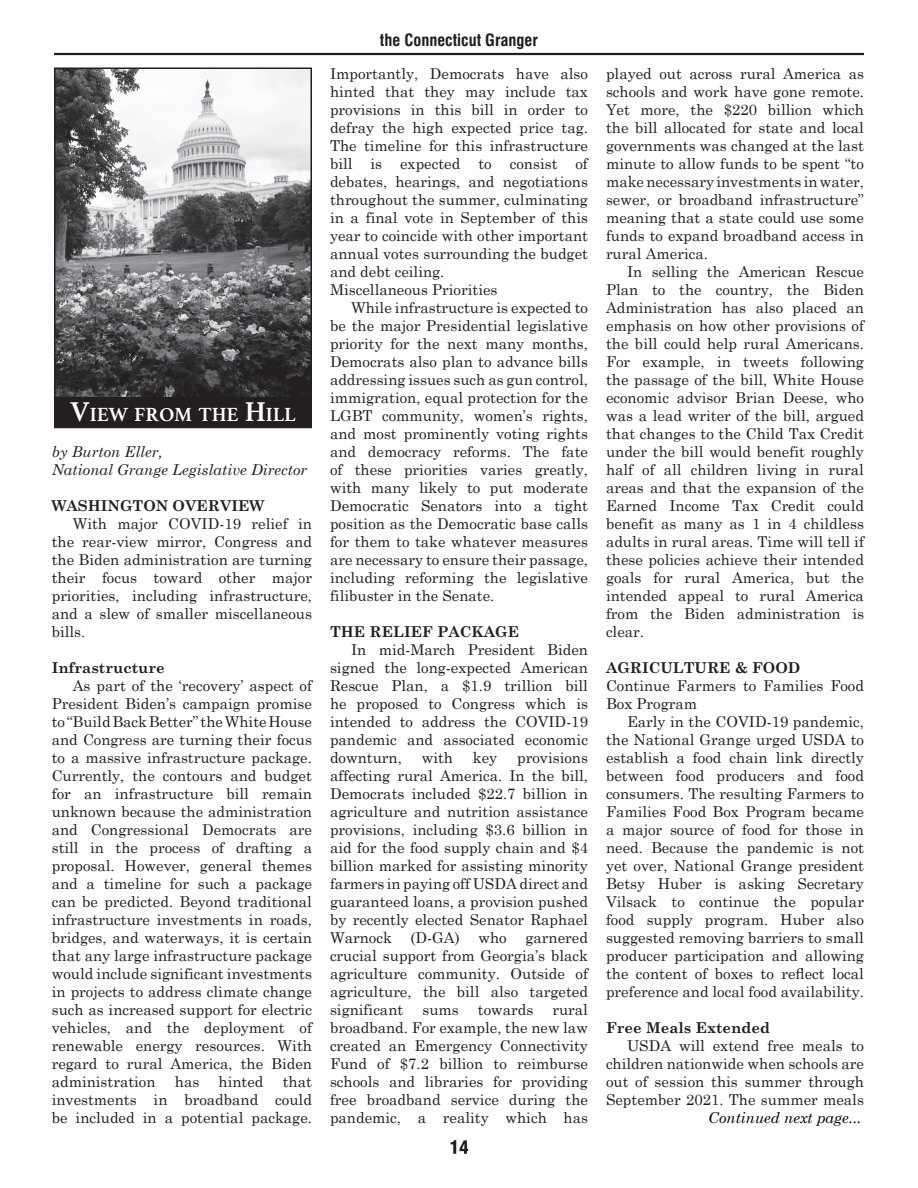
<style>
.page{position:relative;width:918px;height:1188px;background:#fff}
.page>*{position:absolute;margin:0;border:0;box-sizing:border-box;transform-origin:0 0}
.t1{font:700 19.95px "Athelas";color:#fff}
.t2{font:700 condensed 16.5px "Swiss 721 BT";color:#231f20}
.t3{font:15px/18px "Century Schoolbook";color:#231f20;text-align:justify}
.t4{font:700 15px "Century Schoolbook";color:#231f20}
.t5{font:italic 15px/18px "Century Schoolbook";color:#231f20}
.t6{font:italic 15px "Century Schoolbook";color:#000}
.s1{font-size:28.5px}
</style>
<div class="page">
<hr style="left:54px;top:53px;width:810px;height:2px;background:#231f20">
<svg style="left:451px;top:1140px;width:17px;height:14px"></svg>
<img style="left:57px;top:71px;width:252px;height:326px">
<div style="left:54px;top:68px;width:258px;height:337px;border:2px solid #231f20"></div>
<div style="left:55px;top:398px;width:256px;height:29px;background:#231f20"></div>
<div style="left:54px;top:397px;width:258px;height:31px;border:2px solid #231f20"></div>
<h1 class="t1" style="left:70px;top:399px;width:227px"><span class="s1">V</span>IEW FROM THE <span class="s1">H</span>ILL</h1>
<p class="t5" style="left:52px;top:442px;width:257px">by Burton Eller,<br>National Grange Legislative Director</p>
<p class="t4" style="left:52px;top:497px;width:214px">WASHINGTON OVERVIEW</p>
<p class="t3" style="left:52px;top:514px;width:262px;text-indent:21px">With major COVID-19 relief in the rear-view mirror, Congress and the Biden administration are turning their focus toward other major priorities, including infrastructure, and a slew of smaller miscellaneous bills.</p>
<p class="t4" style="left:52px;top:659px;width:115px">Infrastructure</p>
<p class="t3" style="left:52px;top:676px;width:262px;text-indent:21px">As part of the ‘recovery’ aspect of President Biden’s campaign promise to “Build Back Better” the White House and Congress are turning their focus to a massive infrastructure package.<br>Currently, the contours and budget for an infrastructure bill remain unknown because the administration and Congressional Democrats are still in the process of drafting a proposal. However, general themes and a timeline for such a package can be predicted. Beyond traditional infrastructure investments in roads, bridges, and waterways, it is certain that any large infrastructure package would include significant investments in projects to address climate change such as increased support for electric vehicles, and the deployment of renewable energy resources. With regard to rural America, the Biden administration</p>
<p class="t3" style="left:52px;top:1072px;width:262px;text-indent:231px">that investments in broadband could be included in a potential package.</p>
<p class="t3" style="left:175px;top:1072px;width:26px">has</p>
<p class="t3" style="left:219px;top:1072px;width:46px">hinted</p>
<p class="t2" style="left:380px;top:30px;width:160px">the Connecticut Granger</p>
<p class="t3" style="left:330px;top:64px;width:260px;text-align:left">Importantly, Democrats have also hinted that they may include tax provisions in this bill in order to defray the high expected price tag.<br>The timeline for this infrastructure bill is expected to consist of debates, hearings, and negotiations throughout the summer, culminating in a final vote in September of this year to coincide with other important annual votes surrounding the budget and debt ceiling.<br>Miscellaneous Priorities</p>
<p class="t3" style="left:330px;top:298px;width:260px;text-indent:21px">While infrastructure is expected to be the major Presidential legislative priority for the next many months, Democrats also plan to advance bills addressing issues such as gun control, immigration, equal protection for the LGBT community, women’s rights, and most prominently voting rights and democracy reforms. The fate of these priorities varies greatly, with many likely to put moderate Democratic Senators into a tight position as the Democratic base calls for them to take whatever measures are necessary to ensure their passage, including reforming the legislative filibuster in the Senate.</p>
<p class="t4" style="left:330px;top:622px;width:191px">THE RELIEF PACKAGE</p>
<p class="t3" style="left:330px;top:640px;width:260px;text-indent:21px">In mid-March President Biden signed the long-expected American Rescue Plan, a $1.9 trillion bill he proposed to Congress which is intended to address the COVID-19 pandemic and associated economic downturn,</p>
<p class="t3" style="left:330px;top:748px;width:260px;text-indent:187px">provisions affecting rural America. In the bill, Democrats included $22.7 billion in agriculture and nutrition assistance provisions, including $3.6 billion in aid for the food supply chain and $4 billion marked for assisting minority farmers in paying off USDA direct and guaranteed loans, a provision pushed by recently elected Senator Raphael Warnock (D-GA) who garnered crucial support from Georgia’s black agriculture community. Outside of agriculture, the bill also targeted significant</p>
<p class="t3" style="left:422px;top:748px;width:33px">with</p>
<p class="t3" style="left:473px;top:748px;width:26px">key</p>
<p class="t3" style="left:330px;top:1000px;width:260px;text-indent:222px">rural broadband. For example, the new law created an Emergency Connectivity Fund of $7.2 billion to reimburse schools and libraries for providing free broadband service during the pandemic, a reality which has</p>
<p class="t3" style="left:422px;top:1000px;width:38px">sums</p>
<p class="t3" style="left:478px;top:1000px;width:57px">towards</p>
<p class="t3" style="left:606px;top:64px;width:260px">played out across rural America as schools and work have gone remote.<br>Yet more, the $220 billion which the bill allocated for state and local governments was changed at the last minute to allow funds to be spent “to make necessary investments in water, sewer, or broadband infrastructure” meaning that a state could use some funds to expand broadband access in rural America.</p>
<p class="t3" style="left:606px;top:262px;width:260px;text-indent:21px">In selling the American Rescue Plan to the country, the Biden Administration has also placed an emphasis on how other provisions of the bill could help rural Americans.<br>For example, in tweets following the passage of the bill, White House economic advisor Brian Deese, who was a lead writer of the bill, argued that changes to the Child Tax Credit under the bill would benefit roughly half of all children living in rural areas and that the expansion of the Earned Income Tax Credit could benefit as many as 1 in 4 childless adults in rural areas. Time will tell if these policies achieve their intended goals for rural America, but the intended appeal to rural America from the Biden administration is clear.</p>
<p class="t4" style="left:606px;top:658px;width:196px">AGRICULTURE &amp; FOOD</p>
<p class="t3" style="left:606px;top:676px;width:259px">Continue Farmers to Families Food<br>Box Program</p>
<p class="t3" style="left:606px;top:712px;width:260px;text-indent:21px">Early in the COVID-19 pandemic, the National Grange urged USDA to establish a food chain link directly between food producers and food consumers. The resulting Farmers to Families Food Box Program became a major source of food for those in need. Because the pandemic is not yet over, National Grange president Betsy Huber is asking Secretary Vilsack to continue the popular food supply program. Huber also suggested removing barriers to small producer participation and allowing the content of boxes to reflect local preference and local food availability.</p>
<p class="t4" style="left:606px;top:1018px;width:166px">Free Meals Extended</p>
<p class="t3" style="left:606px;top:1036px;width:260px;text-indent:21px">USDA will extend free meals to children nationwide when schools are out of session this summer through September 2021. The summer meals</p>
<p class="t6" style="left:708px;top:1109px;width:155px">Continued next page...</p>
</div>
